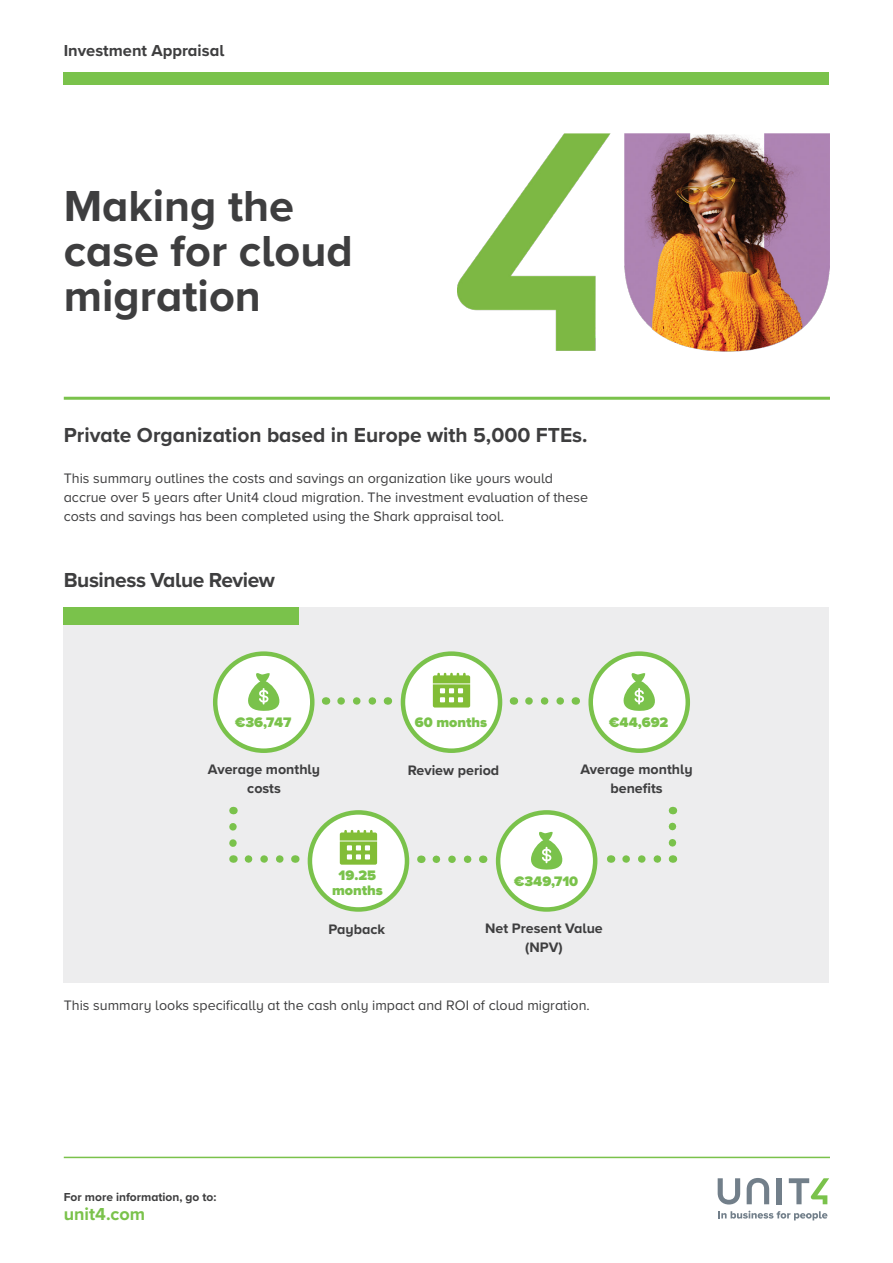
<style>
.page{position:relative;width:893px;height:1263px;background:#fff}
.page>*{position:absolute;margin:0;border:0;box-sizing:border-box;transform-origin:0 0}
.Headline_title{font:700 45px/45px "Proxima Nova A";color:#3e3e3f}
.TXT_introduction{font:700 21px "Proxima Nova A";color:#3e3e3f}
.TXT_introduction-2{font:700 21px "Proxima Nova A";letter-spacing:-.02em;color:#3e3e3f}
.t1{font:700 18px "Proxima Nova A";color:#7ac24b}
.t2{font:700 16.5px "Proxima Nova A";color:#3e3e3f}
.Body_copy{font:14.25px/18.8px "Proxima Nova A";color:#3e3e3f}
.Body_copy-2{font:700 14.25px/18.8px "Proxima Nova A";color:#3e3e3f;text-align:center}
.Subtitle_2{font:900 14.25px/14.9px "Proxima Nova A";color:#7ac24b;text-align:center}
.t3{font:700 12px "Proxima Nova A";color:#3e3e3f}
</style>
<div class="page">
<div style="left:64px;top:72px;width:765px;height:13px;background:#7ac24b"></div>
<hr style="left:64px;top:1157px;width:766px;height:1px;background:#7ac24b">
<svg style="left:718px;top:1211px;width:109px;height:9px"></svg>
<svg style="left:718px;top:1178px;width:22px;height:26px"></svg>
<svg style="left:747px;top:1178px;width:22px;height:26px"></svg>
<div style="left:777px;top:1178px;width:5px;height:26px;background:#727f8a"></div>
<svg style="left:789px;top:1178px;width:40px;height:26px"></svg>
<hr style="left:64px;top:397px;width:766px;height:3px;background:#7ac24b">
<img style="left:457px;top:134px;width:372px;height:218px">
<div style="left:64px;top:607px;width:765px;height:375px;background:#ededee"></div>
<div style="left:64px;top:607px;width:235px;height:17px;background:#7ac24b"></div>
<div style="left:403px;top:654px;width:97px;height:97px;background:#fff;border-radius:50%"></div>
<div style="left:401px;top:651px;width:101px;height:102px;border:4px solid #7ac24b;border-radius:50%"></div>
<div style="left:591px;top:654px;width:97px;height:97px;background:#fff;border-radius:50%"></div>
<div style="left:588px;top:651px;width:102px;height:102px;border:4px solid #7ac24b;border-radius:50%"></div>
<svg style="left:623px;top:673px;width:32px;height:38px"></svg>
<svg style="left:433px;top:673px;width:37px;height:34px"></svg>
<div style="left:215px;top:654px;width:97px;height:97px;background:#fff;border-radius:50%"></div>
<div style="left:213px;top:651px;width:101px;height:102px;border:4px solid #7ac24b;border-radius:50%"></div>
<svg style="left:248px;top:673px;width:32px;height:38px"></svg>
<svg style="left:626px;top:855px;width:36px;height:8px"></svg>
<svg style="left:669px;top:807px;width:7px;height:36px"></svg>
<svg style="left:529px;top:697px;width:35px;height:8px"></svg>
<svg style="left:436px;top:855px;width:36px;height:8px"></svg>
<svg style="left:341px;top:697px;width:36px;height:8px"></svg>
<svg style="left:248px;top:855px;width:36px;height:8px"></svg>
<svg style="left:229px;top:827px;width:8px;height:36px"></svg>
<div style="left:310px;top:812px;width:97px;height:97px;background:#fff;border-radius:50%"></div>
<div style="left:308px;top:810px;width:101px;height:102px;border:4px solid #7ac24b;border-radius:50%"></div>
<svg style="left:340px;top:830px;width:37px;height:35px"></svg>
<div style="left:498px;top:812px;width:97px;height:97px;background:#fff;border-radius:50%"></div>
<div style="left:496px;top:810px;width:101px;height:102px;border:4px solid #7ac24b;border-radius:50%"></div>
<svg style="left:531px;top:831px;width:32px;height:39px"></svg>
<p class="t2" style="left:64px;top:38px;width:162px">Investment Appraisal</p>
<p class="Headline_title" style="left:64px;top:182px;width:291px">Making the case for cloud migration</p>
<p class="TXT_introduction" style="left:64px;top:419px;width:525px">Private Organization based in Europe with 5,000 FTEs.</p>
<p class="Body_copy" style="left:64px;top:468px;width:526px">This summary outlines the costs and savings an organization like yours would accrue over 5 years after Unit4 cloud migration. The investment evaluation of these costs and savings has been completed using the Shark appraisal tool.</p>
<p class="TXT_introduction-2" style="left:64px;top:565px;width:213px">Business Value Review</p>
<p class="Subtitle_2" style="left:235px;top:714px;width:58px">€36,747</p>
<p class="Body_copy-2" style="left:208px;top:760px;width:114px">Average monthly costs</p>
<p class="Subtitle_2" style="left:415px;top:714px;width:74px">60 months</p>
<p class="Body_copy-2" style="left:408px;top:761px;width:93px">Review period</p>
<p class="Subtitle_2" style="left:609px;top:714px;width:61px">€44,692</p>
<p class="Body_copy-2" style="left:580px;top:760px;width:114px">Average monthly benefits</p>
<p class="Subtitle_2" style="left:332px;top:867px;width:52px">19.25 months</p>
<p class="Subtitle_2" style="left:514px;top:873px;width:66px">€349,710</p>
<p class="Body_copy-2" style="left:329px;top:919px;width:58px">Payback</p>
<p class="Body_copy-2" style="left:485px;top:919px;width:119px">Net Present Value (NPV)</p>
<p class="Body_copy" style="left:64px;top:995px;width:528px">This summary looks specifically at the cash only impact and ROI of cloud migration.</p>
<p class="t3" style="left:64px;top:1188px;width:154px">For more information, go to:</p>
<p class="t1" style="left:64px;top:1201px;width:83px">unit4.com</p>
</div>
